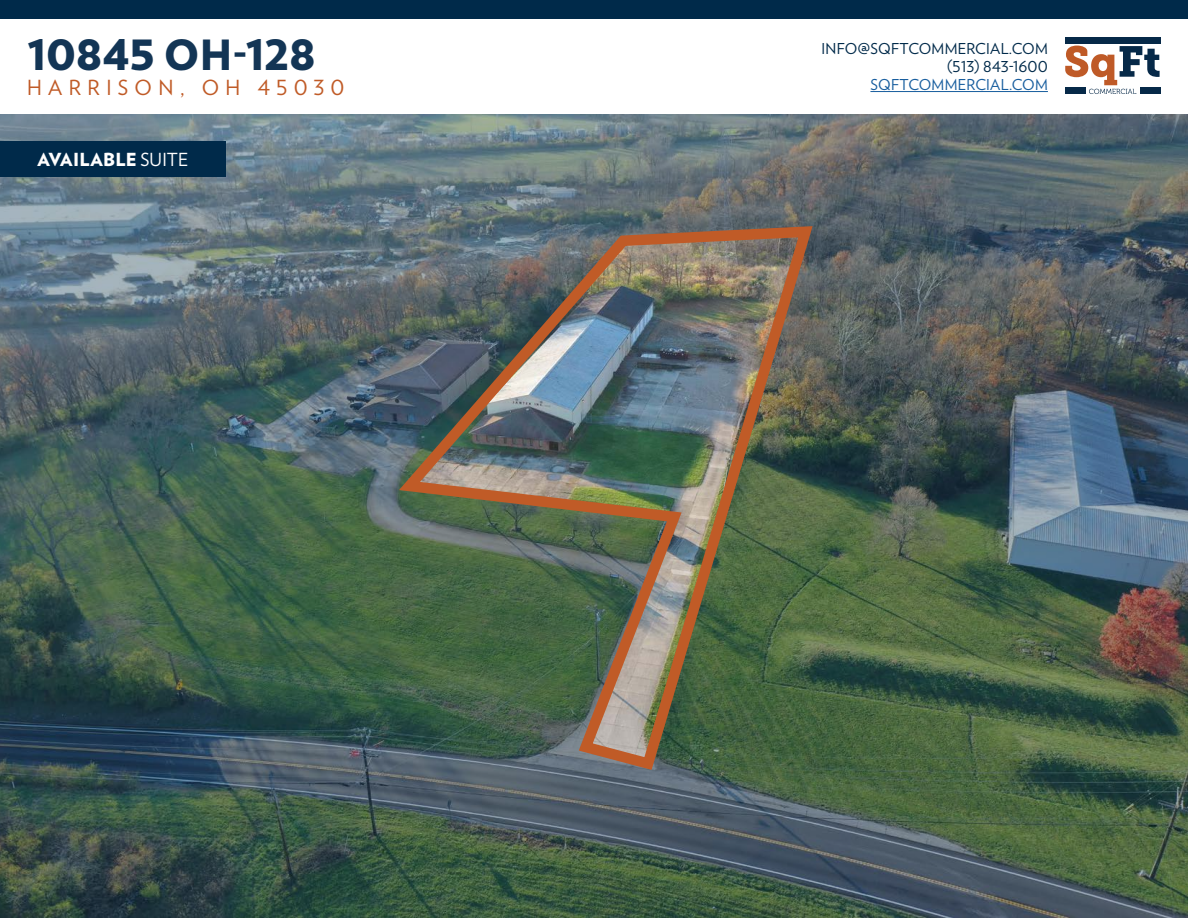
<style>
.page{position:relative;width:1188px;height:918px;background:#fff}
.page>*{position:absolute;margin:0;border:0;box-sizing:border-box;transform-origin:0 0}
.t1{font:900 41.55px "Verlag";letter-spacing:-.005em;color:#133555}
.t2{font:20.85px "Verlag";letter-spacing:.305em;color:#c05b27}
.t3{font:900 18px "Verlag";letter-spacing:.01em;color:#fff}
.t4{font:15px/18px "Verlag";letter-spacing:.01em;color:#002a4a;text-align:right}
.t5{font:15px "Verlag";letter-spacing:.01em;color:#175d9e}
.s1{font-weight:400}
</style>
<div class="page">
<div style="left:0;top:0;width:1188px;height:18px;background:#002a4a"></div>
<div style="left:1141px;top:87px;width:20px;height:7px;background:#062948"></div>
<div style="left:1065px;top:37px;width:96px;height:6px;background:#062948"></div>
<svg style="left:1065px;top:46px;width:95px;height:48px"></svg>
<hr style="left:870px;top:91px;width:178px;height:1px;background:#175d9e">
<img style="left:0;top:114px;width:1188px;height:804px">
<div style="left:0;top:141px;width:226px;height:36px;background:#002a4a"></div>
<img style="left:395px;top:221px;width:425px;height:555px">
<h1 class="t1" style="left:27px;top:20px;width:290px">10845 OH-128</h1>
<h2 class="t2" style="left:27px;top:71px;width:319px">HARRISON, OH 45030</h2>
<p class="t3" style="left:38px;top:145px;width:152px">AVAILABLE <span class="s1">SUITE</span></p>
<p class="t4" style="left:821px;top:39px;width:228px">INFO@SQFTCOMMERCIAL.COM (513) 843-1600</p>
<p class="t5" style="left:870px;top:73px;width:179px">SQFTCOMMERCIAL.COM</p>
</div>
